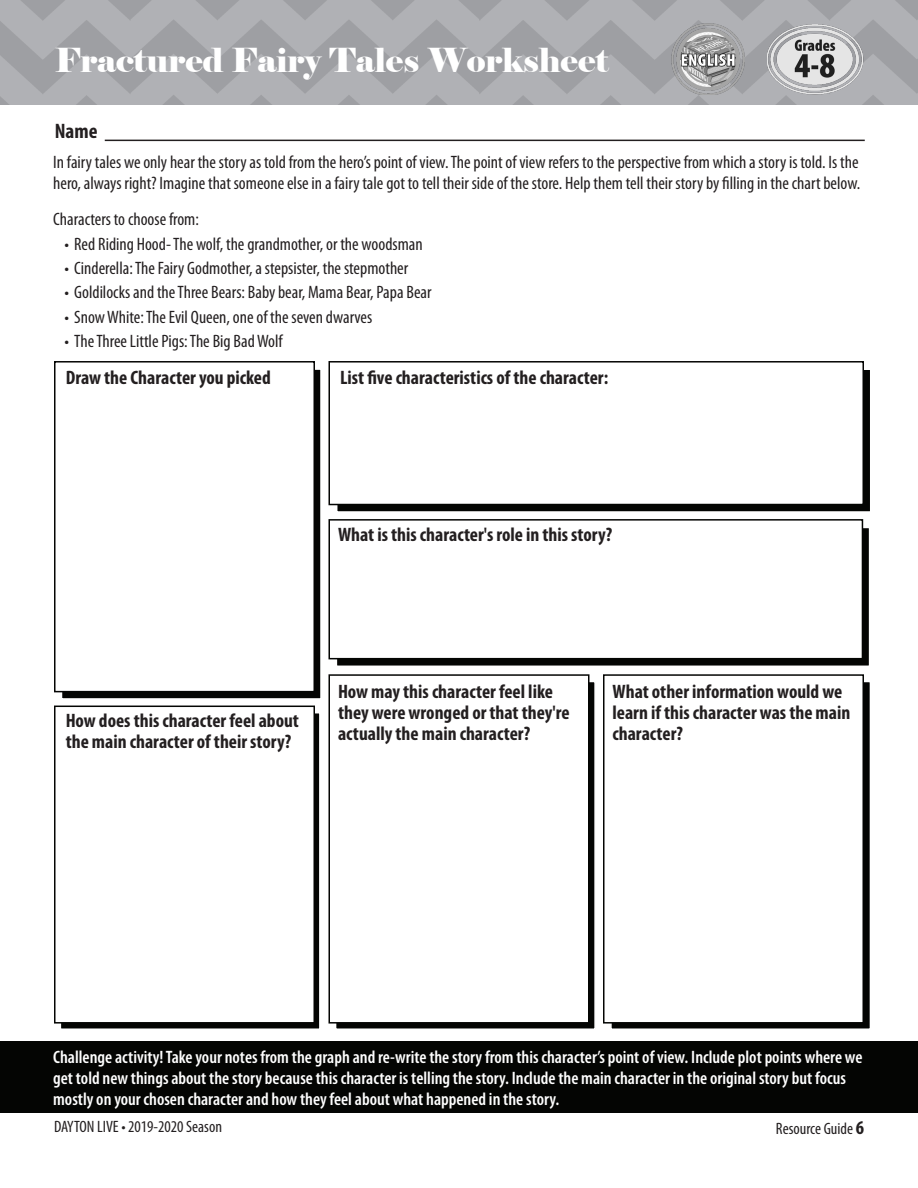
<style>
.page{position:relative;width:918px;height:1188px;background:#fff}
.page>*{position:absolute;margin:0;border:0;box-sizing:border-box;transform-origin:0 0}
.t1{font:33px "Elephant";color:#fff}
.t2{font:700 condensed 21px "Myriad Pro";color:#231f20}
.t3{font:700 condensed 19.5px/21px "Myriad Pro";color:#231f20}
.t4{font:condensed 18px/21px "Myriad Pro";color:#231f20}
.t5{font:600 condensed 18px/21px "Myriad Pro";color:#fff}
.t6{font:condensed 16.5px "Myriad Pro";color:#231f20}
.s1{font-weight:700;font-size:19.5px}
</style>
<div class="page">
<div style="left:610px;top:681px;width:261px;height:349px;background:#040503;border:2px solid #fff"></div>
<div style="left:335px;top:681px;width:261px;height:349px;background:#040503;border:2px solid #fff"></div>
<div style="left:60px;top:712px;width:261px;height:318px;background:#040503;border:2px solid #fff"></div>
<div style="left:336px;top:527px;width:534px;height:140px;background:#040503;border:2px solid #fff"></div>
<div style="left:336px;top:369px;width:535px;height:144px;background:#040503;border:2px solid #fff"></div>
<div style="left:61px;top:368px;width:261px;height:332px;background:#040503;border:2px solid #fff"></div>
<div style="left:1px;top:1042px;width:917px;height:71px;background:#040503"></div>
<img style="left:0;top:0;width:918px;height:104px">
<hr style="left:105px;top:140px;width:760px;height:1px;background:#231f20">
<div style="left:54px;top:361px;width:261px;height:331px;background:#fff;border:2px solid #040503"></div>
<div style="left:328px;top:361px;width:536px;height:144px;background:#fff;border:2px solid #040503"></div>
<div style="left:328px;top:519px;width:535px;height:140px;background:#fff;border:2px solid #040503"></div>
<div style="left:54px;top:706px;width:261px;height:318px;background:#fff;border:2px solid #040503"></div>
<div style="left:328px;top:674px;width:262px;height:350px;background:#fff;border:2px solid #040503"></div>
<div style="left:603px;top:674px;width:261px;height:350px;background:#fff;border:2px solid #040503"></div>
<img style="left:767px;top:23px;width:98px;height:71px">
<img style="left:671px;top:23px;width:74px;height:71px">
<p class="t1" style="left:55px;top:40px;width:556px">Fractured Fairy Tales Worksheet</p>
<p class="t2" style="left:55px;top:118px;width:44px">Name</p>
<p class="t4" style="left:53px;top:151px;width:809px">In fairy tales we only hear the story as told from the hero’s point of view. The point of view refers to the perspective from which a story is told. Is the hero, always right? Imagine that someone else in a fairy tale got to tell their side of the store. Help them tell their story by filling in the chart below.</p>
<p class="t4" style="left:53px;top:209px;width:147px">Characters to choose from:</p>
<p class="t4" style="left:65px;top:233px;width:360px">• Red Riding Hood- The wolf, the grandmother, or the woodsman</p>
<p class="t4" style="left:65px;top:257px;width:345px">• Cinderella: The Fairy Godmother, a stepsister, the stepmother</p>
<p class="t4" style="left:65px;top:282px;width:369px">• Goldilocks and the Three Bears: Baby bear, Mama Bear, Papa Bear</p>
<p class="t4" style="left:65px;top:306px;width:309px">• Snow White: The Evil Queen, one of the seven dwarves</p>
<p class="t4" style="left:65px;top:330px;width:220px">• The Three Little Pigs: The Big Bad Wolf</p>
<p class="t3" style="left:66px;top:366px;width:207px">Draw the Character you picked</p>
<p class="t3" style="left:340px;top:366px;width:270px">List five characteristics of the character:</p>
<p class="t3" style="left:338px;top:524px;width:276px">What is this character's role in this story?</p>
<p class="t3" style="left:66px;top:709px;width:235px">How does this character feel about the main character of their story?</p>
<p class="t3" style="left:338px;top:681px;width:233px">How may this character feel like they were wronged or that they're actually the main character?</p>
<p class="t3" style="left:613px;top:681px;width:239px">What other information would we learn if this character was the main character?</p>
<p class="t5" style="left:53px;top:1046px;width:811px">Challenge activity! Take your notes from the graph and re-write the story from this character’s point of view. Include plot points where we get told new things about the story because this character is telling the story. Include the main character in the original story but focus mostly on your chosen character and how they feel about what happened in the story.</p>
<p class="t6" style="left:54px;top:1116px;width:170px">DAYTON LIVE • 2019-2020 Season</p>
<p class="t6" style="left:776px;top:1119px;width:90px">Resource Guide <span class="s1">6</span></p>
</div>
